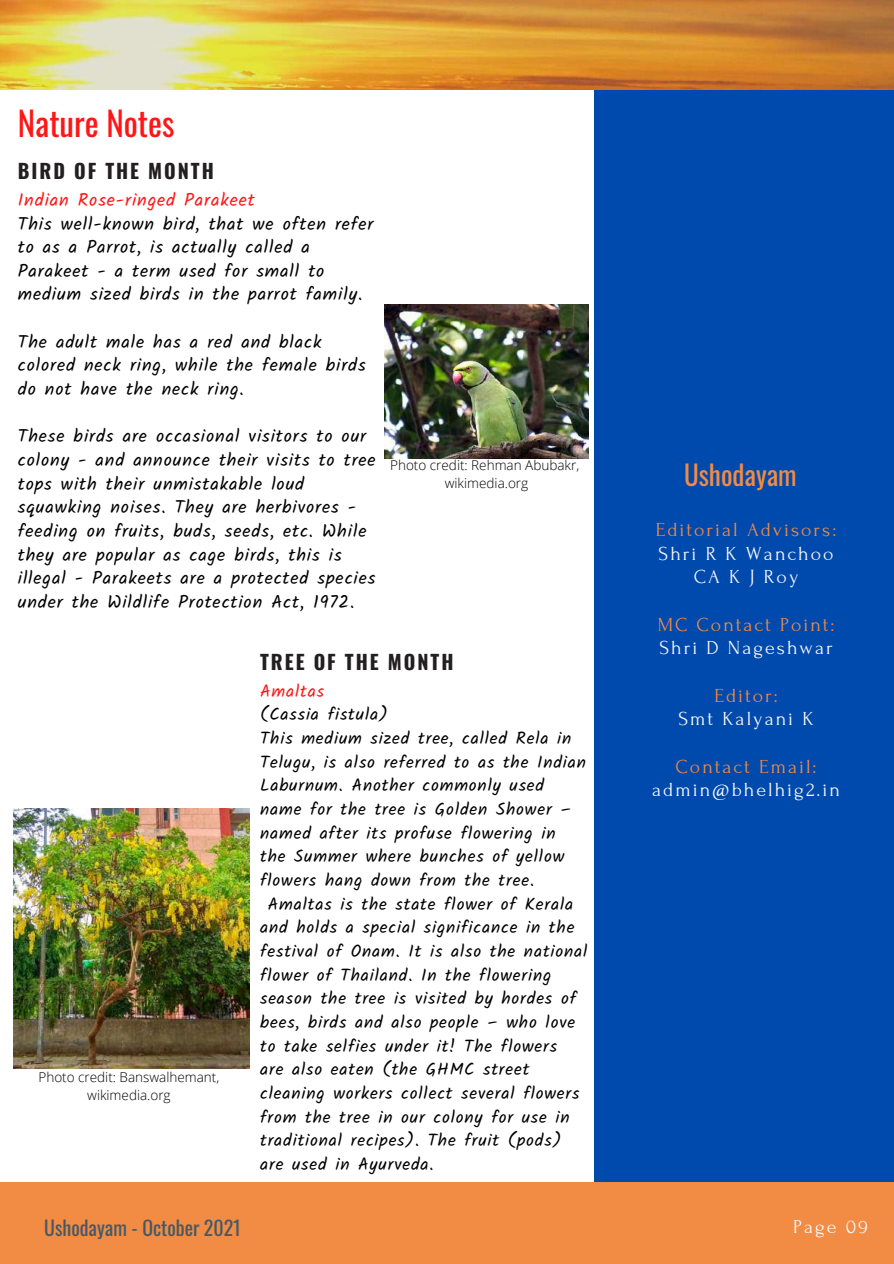
<style>
.page{position:relative;width:894px;height:1264px;background:#fff}
.page>*{position:absolute;margin:0;border:0;box-sizing:border-box;transform-origin:0 0}
.t1{font:33.15px "Oswald";color:#ff1616}
.t2{font:27.15px "Oswald";color:#f28b43}
.t3{font:19.8px/23.7px "Forum";letter-spacing:.1em;color:#f9f9f9;text-align:center}
.t4{font:19.8px "Forum";letter-spacing:.1em;color:#f28b43}
.t5{font:700 19.8px "Oswald";letter-spacing:.1em;color:#231f20}
.t6{font:19.8px "Oswald";color:#435967}
.t7{font:18px/23.7px "Kalam";letter-spacing:.05em;color:#000}
.t8{font:18px "Kalam";letter-spacing:.05em;color:#ff1616}
.t9{font:17.25px "Kalam";letter-spacing:.05em;color:#000}
.t10{font:17.25px "Kalam";letter-spacing:.05em;color:#ff1616}
.t11{font:300 13.5px/18px "Open Sans";color:#000;text-align:center}
</style>
<div class="page">
<div style="left:594px;top:89px;width:299px;height:1093px;background:#004aad"></div>
<div style="left:0;top:1182px;width:893px;height:81px;background:#f28b43"></div>
<img style="left:0;top:0;width:893px;height:90px">
<img style="left:14px;top:808px;width:235px;height:260px">
<img style="left:384px;top:305px;width:204px;height:153px">
<h1 class="t1" style="left:18px;top:98px;width:158px">Nature Notes</h1>
<p class="t5" style="left:18px;top:156px;width:197px">BIRD OF THE MONTH</p>
<p class="t8" style="left:18px;top:189px;width:238px">Indian Rose-ringed Parakeet</p>
<p class="t7" style="left:18px;top:211px;width:357px">This well-known bird, that we often refer to as a Parrot, is actually called a Parakeet - a term used for small to medium sized birds in the parrot family.</p>
<p class="t7" style="left:18px;top:330px;width:349px">The adult male has a red and black colored neck ring, while the female birds do not have the neck ring.</p>
<p class="t7" style="left:18px;top:424px;width:359px">These birds are occasional visitors to our colony - and announce their visits to tree tops with their unmistakable loud squawking noises. They are herbivores - feeding on fruits, buds, seeds, etc. While they are popular as cage birds, this is illegal - Parakeets are a protected species under the Wildlife Protection Act, 1972.</p>
<p class="t11" style="left:390px;top:455px;width:190px">Photo credit: Rehman Abubakr, wikimedia.org</p>
<p class="t11" style="left:38px;top:1067px;width:182px">Photo credit: Banswalhemant, wikimedia.org</p>
<p class="t5" style="left:260px;top:646px;width:195px">TREE OF THE MONTH</p>
<p class="t10" style="left:260px;top:680px;width:65px">Amaltas</p>
<p class="t9" style="left:260px;top:704px;width:129px">(Cassia fistula)</p>
<p class="t9" style="left:260px;top:728px;width:313px">This medium sized tree, called Rela in</p>
<p class="t9" style="left:260px;top:751px;width:327px">Telugu, is also referred to as the Indian</p>
<p class="t9" style="left:260px;top:775px;width:285px">Laburnum. Another commonly used</p>
<p class="t9" style="left:260px;top:799px;width:312px">name for the tree is Golden Shower –</p>
<p class="t9" style="left:260px;top:822px;width:297px">named after its profuse flowering in</p>
<p class="t9" style="left:260px;top:846px;width:305px">the Summer where bunches of yellow</p>
<p class="t9" style="left:260px;top:870px;width:275px">flowers hang down from the tree.</p>
<p class="t9" style="left:268px;top:893px;width:307px">Amaltas is the state flower of Kerala</p>
<p class="t9" style="left:260px;top:917px;width:316px">and holds a special significance in the</p>
<p class="t9" style="left:260px;top:940px;width:329px">festival of Onam. It is also the national</p>
<p class="t9" style="left:260px;top:964px;width:293px">flower of Thailand. In the flowering</p>
<p class="t9" style="left:260px;top:988px;width:317px">season the tree is visited by hordes of</p>
<p class="t9" style="left:260px;top:1011px;width:316px">bees, birds and also people – who love</p>
<p class="t9" style="left:260px;top:1035px;width:298px">to take selfies under it! The flowers</p>
<p class="t9" style="left:260px;top:1059px;width:271px">are also eaten (the GHMC street</p>
<p class="t9" style="left:260px;top:1082px;width:321px">cleaning workers collect several flowers</p>
<p class="t9" style="left:260px;top:1106px;width:311px">from the tree in our colony for use in</p>
<p class="t9" style="left:260px;top:1130px;width:303px">traditional recipes). The fruit (pods)</p>
<p class="t9" style="left:260px;top:1153px;width:175px">are used in Ayurveda.</p>
<h2 class="t2" style="left:684px;top:453px;width:114px">Ushodayam</h2>
<p class="t4" style="left:655px;top:519px;width:182px">Editorial Advisors:</p>
<p class="t3" style="left:658px;top:542px;width:176px">Shri R K Wanchoo<br>CA K J Roy</p>
<p class="t4" style="left:657px;top:613px;width:178px">MC Contact Point:</p>
<p class="t3" style="left:659px;top:636px;width:175px">Shri D Nageshwar</p>
<p class="t4" style="left:714px;top:684px;width:65px">Editor:</p>
<p class="t3" style="left:678px;top:707px;width:137px">Smt Kalyani K</p>
<p class="t4" style="left:675px;top:755px;width:142px">Contact Email:</p>
<p class="t3" style="left:652px;top:778px;width:189px">admin@bhelhig2.in</p>
<p class="t6" style="left:44px;top:1212px;width:198px">Ushodayam - October 2021</p>
<p class="t3" style="left:792px;top:1215px;width:76px">Page 09</p>
</div>
